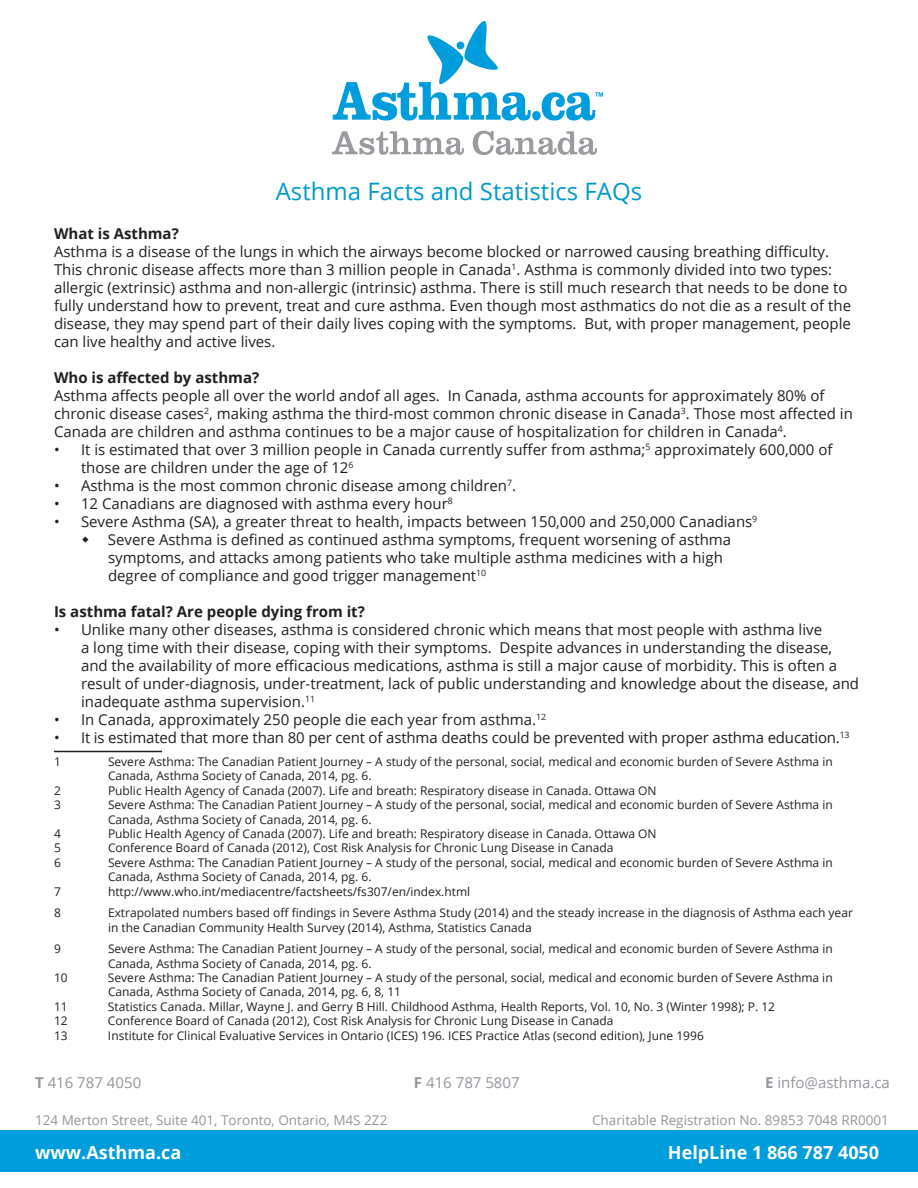
<style>
.page{position:relative;width:918px;height:1188px;background:#fff}
.page>*{position:absolute;margin:0;border:0;box-sizing:border-box;transform-origin:0 0}
.t1{font:24px "Open Sans";color:#09c}
.t2{font:700 18px "Open Sans";color:#fff}
.t3{font:15px/18px "Open Sans";color:#231f20}
.t4{font:15px "Open Sans";color:#94969c}
.t5{font:700 15px "Open Sans";color:#231f20}
.t6{font:13.5px "Open Sans";color:#94969c}
.t7{font:12px "Open Sans";color:#231f20}
.s1{font-weight:700}
</style>
<div class="page">
<div style="left:532px;top:111px;width:9px;height:9px;background:#009ddc;border-radius:50%"></div>
<svg style="left:333px;top:21px;width:198px;height:100px"></svg>
<svg style="left:542px;top:92px;width:61px;height:29px"></svg>
<svg style="left:332px;top:131px;width:132px;height:24px"></svg>
<svg style="left:473px;top:131px;width:124px;height:24px"></svg>
<div style="left:0;top:1130px;width:918px;height:42px;background:#009ddc"></div>
<hr style="left:54px;top:751px;width:108px;height:1px;background:#231f20">
<p class="t1" style="left:276px;top:175px;width:368px">Asthma Facts and Statistics FAQs</p>
<p class="t3" style="left:54px;top:225px;width:799px"><span class="s1">What is Asthma?<br></span>Asthma is a disease of the lungs in which the airways become blocked or narrowed causing breathing difficulty.<br>This chronic disease affects more than 3 million people in Canada<sup>1</sup>. Asthma is commonly divided into two types: allergic (extrinsic) asthma and non-allergic (intrinsic) asthma. There is still much research that needs to be done to fully understand how to prevent, treat and cure asthma. Even though most asthmatics do not die as a result of the disease, they may spend part of their daily lives coping with the symptoms. But, with proper management, people can live healthy and active lives.</p>
<p class="t3" style="left:54px;top:369px;width:800px"><span class="s1">Who is affected by asthma?<br></span>Asthma affects people all over the world andof all ages. In Canada, asthma accounts for approximately 80% of chronic disease cases<sup>2</sup>, making asthma the third-most common chronic disease in Canada<sup>3</sup>. Those most affected in Canada are children and asthma continues to be a major cause of hospitalization for children in Canada<sup>4</sup>.</p>
<p class="t3" style="left:81px;top:441px;width:753px;text-indent:-27px">• It is estimated that over 3 million people in Canada currently suffer from asthma;<sup>5</sup> approximately 600,000 of those are children under the age of 12<sup>6</sup></p>
<p class="t3" style="left:54px;top:477px;width:464px">• Asthma is the most common chronic disease among children<sup>7</sup>.</p>
<p class="t3" style="left:54px;top:495px;width:400px">• 12 Canadians are diagnosed with asthma every hour<sup>8</sup></p>
<p class="t3" style="left:54px;top:513px;width:705px">• Severe Asthma (SA), a greater threat to health, impacts between 150,000 and 250,000 Canadians<sup>9</sup></p>
<p class="t3" style="left:108px;top:531px;width:625px">Severe Asthma is defined as continued asthma symptoms, frequent worsening of asthma</p>
<p class="t3" style="left:108px;top:549px;width:616px">symptoms, and attacks among patients who take multiple asthma medicines with a high</p>
<p class="t3" style="left:108px;top:567px;width:380px">degree of compliance and good trigger management<sup>10</sup></p>
<p class="t5" style="left:54px;top:601px;width:312px">Is asthma fatal? Are people dying from it?</p>
<p class="t3" style="left:81px;top:621px;width:780px;text-indent:-27px">• Unlike many other diseases, asthma is considered chronic which means that most people with asthma live<br>a long time with their disease, coping with their symptoms. Despite advances in understanding the disease, and the availability of more efficacious medications, asthma is still a major cause of morbidity. This is often a result of under-diagnosis, under-treatment, lack of public understanding and knowledge about the disease, and inadequate asthma supervision.<sup>11</sup></p>
<p class="t3" style="left:54px;top:711px;width:494px">• In Canada, approximately 250 people die each year from asthma.<sup>12</sup></p>
<p class="t3" style="left:54px;top:729px;width:797px">• It is estimated that more than 80 per cent of asthma deaths could be prevented with proper asthma education.<sup>13</sup></p>
<p class="t7" style="left:54px;top:753px;width:8px">1</p>
<p class="t7" style="left:108px;top:753px;width:726px">Severe Asthma: The Canadian Patient Journey – A study of the personal, social, medical and economic burden of Severe Asthma in</p>
<p class="t7" style="left:108px;top:768px;width:265px">Canada, Asthma Society of Canada, 2014, pg. 6.</p>
<p class="t7" style="left:54px;top:782px;width:8px">2</p>
<p class="t7" style="left:108px;top:782px;width:550px">Public Health Agency of Canada (2007). Life and breath: Respiratory disease in Canada. Ottawa ON</p>
<p class="t7" style="left:54px;top:797px;width:8px">3</p>
<p class="t7" style="left:108px;top:797px;width:726px">Severe Asthma: The Canadian Patient Journey – A study of the personal, social, medical and economic burden of Severe Asthma in</p>
<p class="t7" style="left:108px;top:811px;width:265px">Canada, Asthma Society of Canada, 2014, pg. 6.</p>
<p class="t7" style="left:54px;top:825px;width:8px">4</p>
<p class="t7" style="left:108px;top:825px;width:550px">Public Health Agency of Canada (2007). Life and breath: Respiratory disease in Canada. Ottawa ON</p>
<p class="t7" style="left:54px;top:840px;width:8px">5</p>
<p class="t7" style="left:108px;top:840px;width:507px">Conference Board of Canada (2012), Cost Risk Analysis for Chronic Lung Disease in Canada</p>
<p class="t7" style="left:54px;top:854px;width:8px">6</p>
<p class="t7" style="left:108px;top:854px;width:726px">Severe Asthma: The Canadian Patient Journey – A study of the personal, social, medical and economic burden of Severe Asthma in</p>
<p class="t7" style="left:108px;top:869px;width:265px">Canada, Asthma Society of Canada, 2014, pg. 6.</p>
<p class="t7" style="left:54px;top:883px;width:8px">7</p>
<p class="t7" style="left:108px;top:883px;width:364px">http://www.who.int/mediacentre/factsheets/fs307/en/index.html</p>
<p class="t7" style="left:54px;top:905px;width:8px">8</p>
<p class="t7" style="left:108px;top:905px;width:746px">Extrapolated numbers based off findings in Severe Asthma Study (2014) and the steady increase in the diagnosis of Asthma each year</p>
<p class="t7" style="left:108px;top:919px;width:425px">in the Canadian Community Health Survey (2014), Asthma, Statistics Canada</p>
<p class="t7" style="left:54px;top:941px;width:8px">9</p>
<p class="t7" style="left:108px;top:941px;width:726px">Severe Asthma: The Canadian Patient Journey – A study of the personal, social, medical and economic burden of Severe Asthma in</p>
<p class="t7" style="left:108px;top:955px;width:265px">Canada, Asthma Society of Canada, 2014, pg. 6.</p>
<p class="t7" style="left:54px;top:969px;width:15px">10</p>
<p class="t7" style="left:108px;top:969px;width:726px">Severe Asthma: The Canadian Patient Journey – A study of the personal, social, medical and economic burden of Severe Asthma in</p>
<p class="t7" style="left:108px;top:984px;width:295px">Canada, Asthma Society of Canada, 2014, pg. 6, 8, 11</p>
<p class="t7" style="left:54px;top:998px;width:15px">11</p>
<p class="t7" style="left:108px;top:998px;width:669px">Statistics Canada. Millar, Wayne J. and Gerry B Hill. Childhood Asthma, Health Reports, Vol. 10, No. 3 (Winter 1998); P. 12</p>
<p class="t7" style="left:54px;top:1013px;width:15px">12</p>
<p class="t7" style="left:108px;top:1013px;width:507px">Conference Board of Canada (2012), Cost Risk Analysis for Chronic Lung Disease in Canada</p>
<p class="t7" style="left:54px;top:1027px;width:15px">13</p>
<p class="t7" style="left:108px;top:1027px;width:597px">Institute for Clinical Evaluative Services in Ontario (ICES) 196. ICES Practice Atlas (second edition), June 1996</p>
<p class="t4" style="left:35px;top:1072px;width:108px"><span class="s1">T</span> 416 787 4050</p>
<p class="t4" style="left:414px;top:1072px;width:107px"><span class="s1">F</span> 416 787 5807</p>
<p class="t4" style="left:765px;top:1072px;width:126px"><span class="s1">E</span> info@asthma.ca</p>
<p class="t6" style="left:35px;top:1111px;width:354px">124 Merton Street, Suite 401, Toronto, Ontario, M4S 2Z2</p>
<p class="t6" style="left:592px;top:1111px;width:298px">Charitable Registration No. 89853 7048 RR0001</p>
<p class="t2" style="left:35px;top:1139px;width:148px">www.Asthma.ca</p>
<p class="t2" style="left:668px;top:1139px;width:213px">HelpLine 1 866 787 4050</p>
</div>
